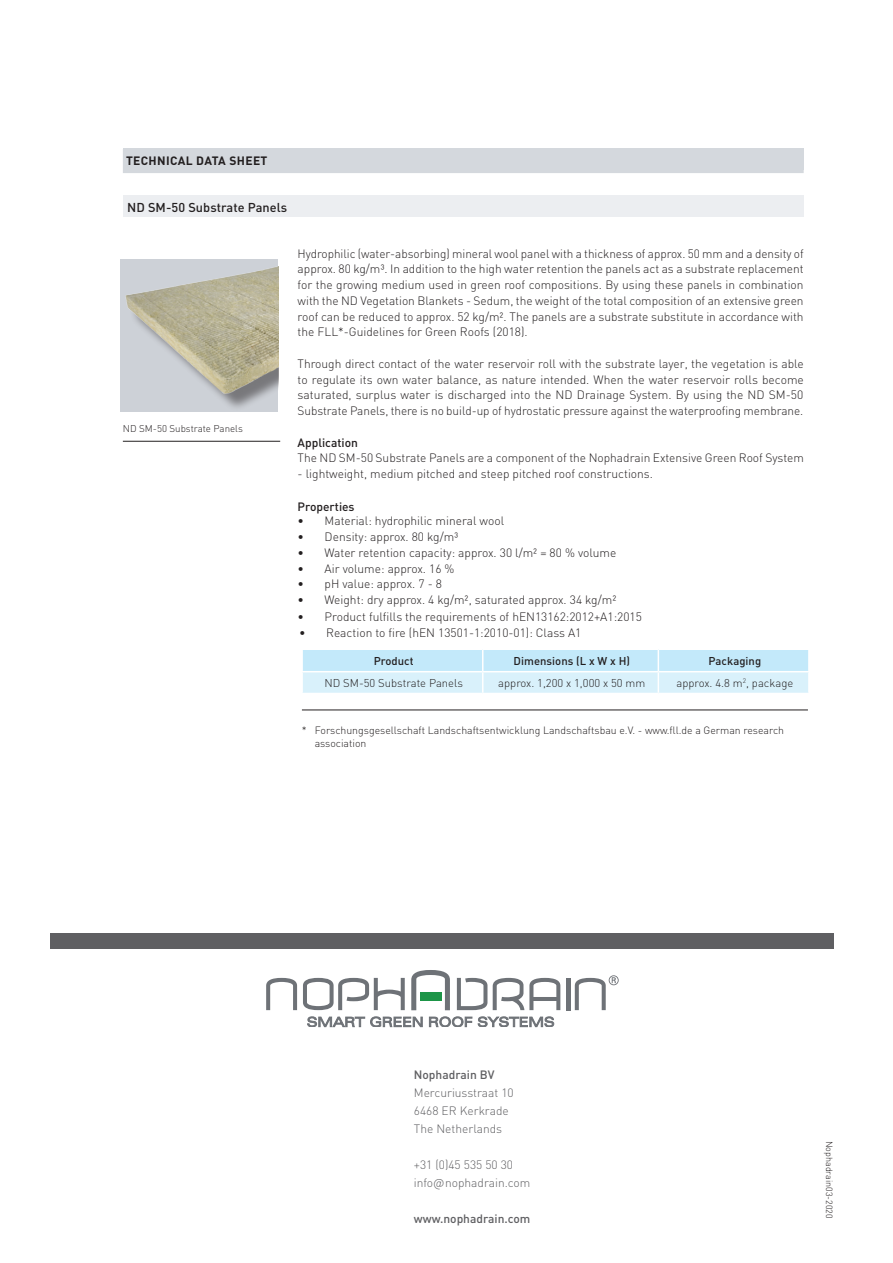
<style>
.page{position:relative;width:893px;height:1263px;background:#fff}
.page>*{position:absolute;margin:0;border:0;box-sizing:border-box;transform-origin:0 0}
.TECHNISCHE__Sub-Kopr{font:500 12.75px "DIN";letter-spacing:.005em;color:#231f20}
.TECHNISCHE_lopende_t{font:300 12px/15.8px "DIN";color:#231f20;text-align:justify}
.t1{font:300 12px "DIN";color:#5f5f62}
.t2{font:500 12px "DIN";color:#5f5f62}
.Index__hoofdstuk_kop{font:700 12px "DIN";letter-spacing:.03em;color:#231f20}
.TECHNISCHE_lopende_t-2{font:500 12px "DIN";color:#231f20}
.TECHNISCHE_subkopje{font:500 12px "DIN";color:#231f20}
.TABEL__content{font:300 11.25px "DIN";color:#231f20}
.TABEL__kopregel{font:500 11.25px "DIN";letter-spacing:.005em;color:#231f20}
.Test{font:300 10.5px/12.8px "DIN";color:#231f20}
.TECHNISCHE__foto_ben{font:300 9.75px "DIN";color:#231f20}
.t3{font:300 9px "DIN";color:#231f20}
.s1{font-family:"DIN Pro"}
</style>
<div class="page">
<div style="left:123px;top:149px;width:681px;height:24px;background:#d4d8dd"></div>
<div style="left:123px;top:196px;width:680px;height:21px;background:#eceef1"></div>
<hr style="left:123px;top:441px;width:157px;height:1px;background:#231f20">
<svg style="left:302px;top:649px;width:507px;height:44px;background:#d1eefa"></svg>
<hr style="left:808px;top:650px;width:2px;height:21px;background:#fff">
<hr style="left:302px;top:709px;width:506px;height:1px;background:#231f20">
<svg style="left:266px;top:978px;width:31px;height:32px"></svg>
<svg style="left:303px;top:978px;width:102px;height:32px"></svg>
<svg style="left:457px;top:978px;width:30px;height:32px"></svg>
<svg style="left:493px;top:978px;width:67px;height:32px"></svg>
<div style="left:566px;top:978px;width:5px;height:32px;background:#6e7277"></div>
<svg style="left:411px;top:970px;width:39px;height:40px"></svg>
<svg style="left:575px;top:975px;width:44px;height:35px"></svg>
<div style="left:420px;top:992px;width:22px;height:8px;background:#1d9548"></div>
<svg style="left:307px;top:1017px;width:115px;height:10px"></svg>
<svg style="left:429px;top:1017px;width:43px;height:10px"></svg>
<svg style="left:478px;top:1017px;width:76px;height:10px"></svg>
<div style="left:50px;top:934px;width:784px;height:15px;background:#5f5f62"></div>
<div style="left:121px;top:259px;width:157px;height:153px;background:#cdd1d7"></div>
<div style="left:129px;top:269px;width:149px;height:142px;background:#231f20;opacity:.5"></div>
<img style="left:126px;top:267px;width:152px;height:128px">
<p class="Index__hoofdstuk_kop" style="left:126px;top:152px;width:143px">TECHNICAL DATA SHEET</p>
<p class="TECHNISCHE__Sub-Kopr" style="left:127px;top:199px;width:162px">ND SM-50 Substrate Panels</p>
<p class="TECHNISCHE__foto_ben" style="left:123px;top:423px;width:121px">ND SM-50 Substrate Panels</p>
<p class="TECHNISCHE_lopende_t" style="left:298px;top:245px;width:508px">Hydrophilic (water-absorbing) mineral wool panel with a thickness of approx. 50 mm and a density of approx. 80 kg/m³. In addition to the high water retention the panels act as a substrate replacement for the growing medium used in green roof compositions. By using these panels in combination with the ND Vegetation Blankets - Sedum, the weight of the total composition of an extensive green roof can be reduced to approx. 52 kg/m². The panels are a substrate substitute in accordance with the FLL*-Guidelines for Green Roofs (2018).</p>
<p class="TECHNISCHE_lopende_t" style="left:298px;top:356px;width:508px">Through direct contact of the water reservoir roll with the substrate layer, the vegetation is able to regulate its own water balance, as nature intended. When the water reservoir rolls become saturated, surplus water is discharged into the ND Drainage System. By using the ND SM-50<br>Substrate Panels, there is no build-up of hydrostatic pressure against the waterproofing membrane.</p>
<p class="TECHNISCHE_lopende_t-2" style="left:298px;top:435px;width:62px">Application</p>
<p class="TECHNISCHE_lopende_t" style="left:298px;top:450px;width:508px">The ND SM-50 Substrate Panels are a component of the Nophadrain Extensive Green Roof System</p>
<p class="TECHNISCHE_lopende_t" style="left:298px;top:466px;width:357px">- lightweight, medium pitched and steep pitched roof constructions.</p>
<p class="TECHNISCHE_subkopje" style="left:298px;top:499px;width:58px">Properties</p>
<p class="TECHNISCHE_lopende_t" style="left:298px;top:513px;width:208px">• Material: hydrophilic mineral wool</p>
<p class="TECHNISCHE_lopende_t" style="left:298px;top:529px;width:162px">• Density: approx. 80 kg/m³</p>
<p class="TECHNISCHE_lopende_t" style="left:298px;top:545px;width:320px">• Water retention capacity: approx. 30 l/m² = 80 % volume</p>
<p class="TECHNISCHE_lopende_t" style="left:298px;top:560px;width:158px">• Air volume: approx. 16 %</p>
<p class="TECHNISCHE_lopende_t" style="left:298px;top:576px;width:146px">• pH value: approx. 7 - 8</p>
<p class="TECHNISCHE_lopende_t" style="left:298px;top:592px;width:320px">• Weight: dry approx. 4 kg/m², saturated approx. 34 kg/m²</p>
<p class="TECHNISCHE_lopende_t" style="left:298px;top:609px;width:346px">• Product fulfills the requirements of hEN13162:2012+A1:2015</p>
<p class="TECHNISCHE_lopende_t" style="left:299px;top:625px;width:284px">• Reaction to fire (hEN 13501-1:2010-01): Class A1</p>
<p class="TABEL__kopregel" style="left:374px;top:653px;width:41px">Product</p>
<p class="TABEL__kopregel" style="left:513px;top:653px;width:118px">Dimensions (L x W x H)</p>
<p class="TABEL__kopregel" style="left:708px;top:653px;width:54px">Packaging</p>
<p class="TABEL__content" style="left:324px;top:676px;width:140px">ND SM-50 Substrate Panels</p>
<p class="TABEL__content" style="left:498px;top:676px;width:149px">approx. 1,200 x 1,000 x 50 mm</p>
<p class="TABEL__content" style="left:676px;top:676px;width:118px">approx. 4.8 m<sup>2</sup>, package</p>
<p class="Test" style="left:315px;top:724px;width:471px;text-indent:-13px">* Forschungsgesellschaft Landschaftsentwicklung Landschaftsbau e.V. - www.fll.de a German research association</p>
<p class="t2" style="left:414px;top:1067px;width:82px">Nophadrain BV</p>
<p class="t1" style="left:414px;top:1086px;width:101px">Mercuriusstraat 10</p>
<p class="t1" style="left:414px;top:1104px;width:96px">6468 ER Kerkrade</p>
<p class="t1" style="left:414px;top:1122px;width:90px">The Netherlands</p>
<p class="t1" style="left:414px;top:1158px;width:101px">+31 (0)45 535 50 30</p>
<p class="t1" style="left:414px;top:1176px;width:118px">info<span class="s1">@</span>nophadrain.com</p>
<p class="t2" style="left:414px;top:1211px;width:118px">www.nophadrain.com</p>
<p class="t3" style="left:835px;top:1140px;width:79px;rotate:90deg">Nophadrain03-2020</p>
</div>
